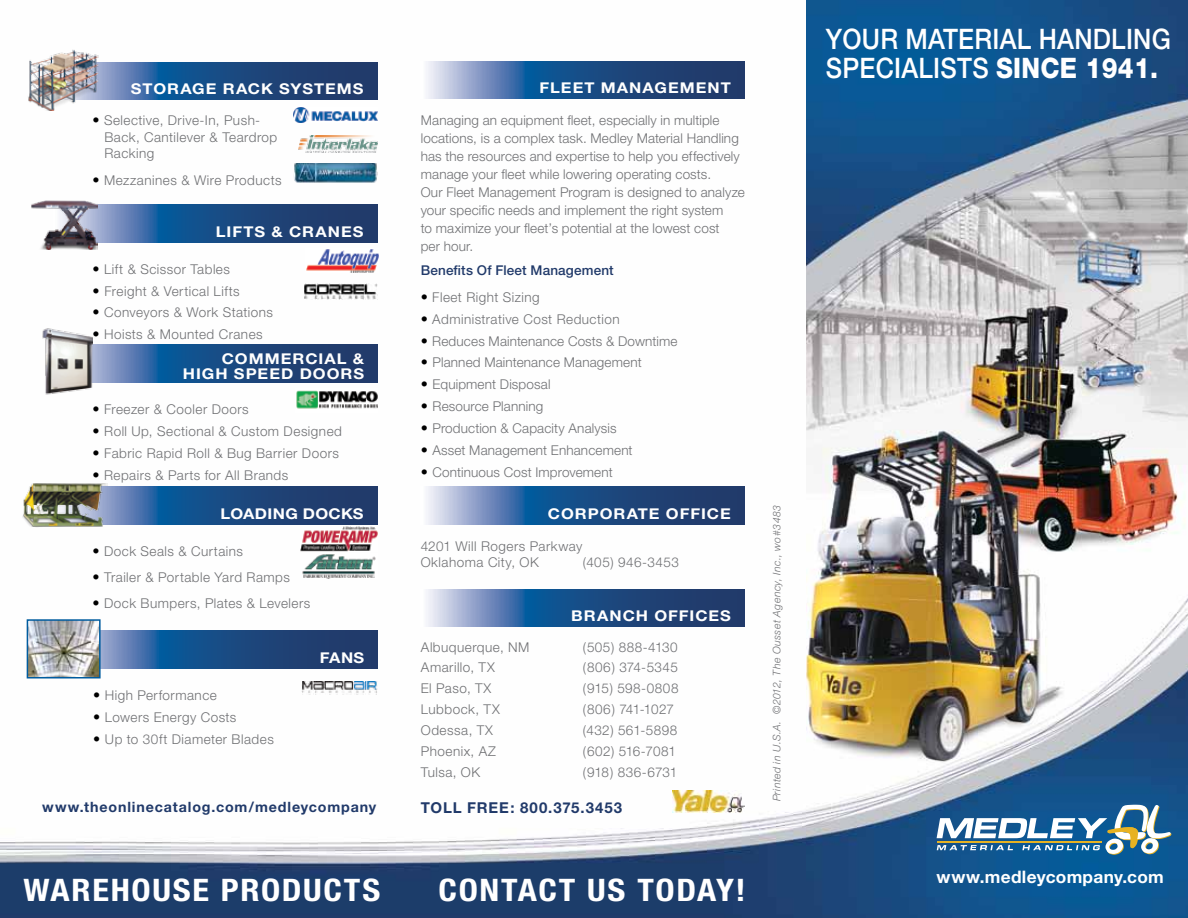
<style>
.page{position:relative;width:1188px;height:918px;background:#fff}
.page>*{position:absolute;margin:0;border:0;box-sizing:border-box;transform-origin:0 0}
.t1{font:700 condensed 31.05px "Helvetica Neue";letter-spacing:.05em;color:#fff;scale:1.11 1}
.t2{font:500 28.2px/29.2px "Helvetica Neue";letter-spacing:.01em;color:#fff;scale:.89 1}
.t3{font:700 17.25px "Helvetica Neue";color:#fff}
.t4{font:700 15px "Helvetica Neue";letter-spacing:.07em;color:#213a6a}
.t5{font:700 14.85px/15px "Helvetica Neue";letter-spacing:.06em;color:#fff;text-align:right;scale:1.11 1}
.t6{font:700 14.85px "Helvetica Neue";letter-spacing:.02em;color:#fff;scale:1.11 1}
.t7{font:700 14.25px "Helvetica Neue";letter-spacing:.06em;color:#213a6a}
.t8{font:300 13.5px/18px "Helvetica Neue";letter-spacing:.02em;color:#6f7073}
.t9{font:300 13.5px "Helvetica Neue";color:#6f7073}
.t10{font:500 13.5px "Helvetica Neue";letter-spacing:.015em;color:#213a6a}
.t11{font:300 13.5px "Helvetica Neue";letter-spacing:-.005em;color:#6f7073}
.t12{font:300 13.5px "Helvetica Neue";letter-spacing:.04em;color:#6f7073}
.t13{font:italic 300 10.5px "Helvetica Neue";letter-spacing:.03em;color:#6f7073}
.s1{font-size:14.25px;color:#000}
.s2{font-weight:800}
</style>
<div class="page">
<img style="left:0;top:0;width:807px;height:918px">
<img style="left:807px;top:0;width:381px;height:918px">
<img style="left:673px;top:790px;width:71px;height:23px">
<svg style="left:100px;top:62px;width:277px;height:38px;background:#285288"></svg>
<svg style="left:97px;top:205px;width:280px;height:37px;background:#2a5389"></svg>
<img style="left:293px;top:107px;width:84px;height:16px">
<img style="left:305px;top:249px;width:73px;height:23px">
<svg style="left:93px;top:345px;width:284px;height:37px;background:#2c558a"></svg>
<svg style="left:107px;top:487px;width:270px;height:37px;background:#255086"></svg>
<img style="left:295px;top:389px;width:82px;height:24px">
<img style="left:301px;top:526px;width:76px;height:25px">
<img style="left:301px;top:553px;width:76px;height:25px">
<img style="left:30px;top:200px;width:67px;height:50px">
<img style="left:298px;top:135px;width:80px;height:17px">
<img style="left:20px;top:326px;width:73px;height:72px">
<img style="left:23px;top:482px;width:84px;height:45px">
<img style="left:27px;top:48px;width:73px;height:63px">
<img style="left:305px;top:283px;width:72px;height:16px">
<img style="left:293px;top:164px;width:85px;height:18px">
<svg style="left:101px;top:631px;width:277px;height:37px;background:#285288"></svg>
<img style="left:301px;top:681px;width:76px;height:14px">
<svg style="left:421px;top:61px;width:323px;height:38px;background:#406596"></svg>
<svg style="left:421px;top:487px;width:323px;height:37px;background:#406596"></svg>
<svg style="left:421px;top:589px;width:324px;height:38px;background:#416696"></svg>
<img style="left:30px;top:622px;width:68px;height:54px">
<div style="left:27px;top:619px;width:74px;height:60px;border:2px solid #005c9f"></div>
<svg style="left:937px;top:805px;width:234px;height:50px"></svg>
<hr style="left:937px;top:841px;width:165px;height:1px;background:#e7b222">
<p class="t5" style="left:131px;top:81px;width:211px">STORAGE RACK SYSTEMS</p>
<p class="t8" style="left:104px;top:112px;width:174px;line-height:16.5px;text-indent:-12px"><span class="s1">•</span> Selective, Drive-In, Push-<br>Back, Cantilever &amp; Teardrop<br>Racking</p>
<p class="t8" style="left:92px;top:170px;width:191px"><span class="s1">•</span> Mezzanines &amp; Wire Products</p>
<p class="t5" style="left:216px;top:223px;width:134px">LIFTS &amp; CRANES</p>
<p class="t8" style="left:93px;top:260px;width:139px"><span class="s1">•</span> Lift &amp; Scissor Tables</p>
<p class="t8" style="left:93px;top:281px;width:149px"><span class="s1">•</span> Freight &amp; Vertical Lifts</p>
<p class="t8" style="left:93px;top:303px;width:182px"><span class="s1">•</span> Conveyors &amp; Work Stations</p>
<p class="t8" style="left:93px;top:325px;width:172px"><span class="s1">•</span> Hoists &amp; Mounted Cranes</p>
<p class="t5" style="left:183px;top:351px;width:165px">COMMERCIAL &amp;<br>HIGH SPEED DOORS</p>
<p class="t8" style="left:92px;top:400px;width:158px"><span class="s1">•</span> Freezer &amp; Cooler Doors</p>
<p class="t8" style="left:92px;top:422px;width:251px"><span class="s1">•</span> Roll Up, Sectional &amp; Custom Designed</p>
<p class="t8" style="left:92px;top:444px;width:248px"><span class="s1">•</span> Fabric Rapid Roll &amp; Bug Barrier Doors</p>
<p class="t8" style="left:92px;top:466px;width:197px"><span class="s1">•</span> Repairs &amp; Parts for All Brands</p>
<p class="t6" style="left:221px;top:504px;width:130px">LOADING DOCKS</p>
<p class="t8" style="left:92px;top:542px;width:152px"><span class="s1">•</span> Dock Seals &amp; Curtains</p>
<p class="t8" style="left:92px;top:568px;width:199px"><span class="s1">•</span> Trailer &amp; Portable Yard Ramps</p>
<p class="t8" style="left:92px;top:594px;width:219px"><span class="s1">•</span> Dock Bumpers, Plates &amp; Levelers</p>
<p class="t8" style="left:93px;top:686px;width:125px"><span class="s1">•</span> High Performance</p>
<p class="t8" style="left:93px;top:708px;width:145px"><span class="s1">•</span> Lowers Energy Costs</p>
<p class="t8" style="left:93px;top:730px;width:182px"><span class="s1">•</span> Up to 30ft Diameter Blades</p>
<p class="t5" style="left:320px;top:650px;width:41px">FANS</p>
<p class="t5" style="left:540px;top:80px;width:174px">FLEET MANAGEMENT</p>
<p class="t8" style="left:421px;top:111px;width:326px">Managing an equipment fleet, especially in multiple locations, is a complex task. Medley Material Handling has the resources and expertise to help you effectively manage your fleet while lowering operating costs.<br>Our Fleet Management Program is designed to analyze your specific needs and implement the right system<br>to maximize your fleet’s potential at the lowest cost<br>per hour.</p>
<p class="t10" style="left:421px;top:263px;width:194px">Benefits Of Fleet Management</p>
<p class="t8" style="left:421px;top:288px;width:120px"><span class="s1">•</span> Fleet Right Sizing</p>
<p class="t8" style="left:421px;top:310px;width:200px"><span class="s1">•</span> Administrative Cost Reduction</p>
<p class="t8" style="left:421px;top:331px;width:258px"><span class="s1">•</span> Reduces Maintenance Costs &amp; Downtime</p>
<p class="t8" style="left:421px;top:353px;width:222px"><span class="s1">•</span> Planned Maintenance Management</p>
<p class="t8" style="left:421px;top:375px;width:131px"><span class="s1">•</span> Equipment Disposal</p>
<p class="t8" style="left:421px;top:397px;width:124px"><span class="s1">•</span> Resource Planning</p>
<p class="t8" style="left:421px;top:419px;width:197px"><span class="s1">•</span> Production &amp; Capacity Analysis</p>
<p class="t8" style="left:421px;top:441px;width:213px"><span class="s1">•</span> Asset Management Enhancement</p>
<p class="t8" style="left:421px;top:463px;width:194px"><span class="s1">•</span> Continuous Cost Improvement</p>
<p class="t5" style="left:548px;top:506px;width:166px">CORPORATE OFFICE</p>
<p class="t8" style="left:421px;top:537px;width:163px;line-height:16.5px">4201 Will Rogers Parkway<br>Oklahoma City, OK</p>
<p class="t8" style="left:583px;top:553px;width:98px">(405) 946-3453</p>
<p class="t5" style="left:571px;top:608px;width:146px">BRANCH OFFICES</p>
<p class="t8" style="left:421px;top:637px;width:110px">Albuquerque, NM</p>
<p class="t8" style="left:583px;top:637px;width:96px">(505) 888-4130</p>
<p class="t8" style="left:421px;top:658px;width:75px">Amarillo, TX</p>
<p class="t8" style="left:583px;top:658px;width:97px">(806) 374-5345</p>
<p class="t8" style="left:421px;top:679px;width:72px">El Paso, TX</p>
<p class="t8" style="left:583px;top:679px;width:97px">(915) 598-0808</p>
<p class="t8" style="left:421px;top:700px;width:80px">Lubbock, TX</p>
<p class="t9" style="left:583px;top:701px;width:93px">(806) 741-1027</p>
<p class="t12" style="left:421px;top:722px;width:74px">Odessa, TX</p>
<p class="t8" style="left:583px;top:721px;width:96px">(432) 561-5898</p>
<p class="t8" style="left:421px;top:742px;width:77px">Phoenix, AZ</p>
<p class="t11" style="left:583px;top:743px;width:95px">(602) 516-7081</p>
<p class="t8" style="left:421px;top:762px;width:61px">Tulsa, OK</p>
<p class="t9" style="left:583px;top:763px;width:96px">(918) 836-6731</p>
<p class="t7" style="left:42px;top:798px;width:336px">WWW.THEONLINECATALOG.COM/MEDLEYCOMPANY</p>
<p class="t4" style="left:421px;top:798px;width:58px">TOLL FREE</p>
<p class="t4" style="left:510px;top:798px;width:113px">: 800.375.3453</p>
<h1 class="t1" style="left:24px;top:872px;width:323px">WAREHOUSE PRODUCTS</h1>
<h1 class="t1" style="left:439px;top:872px;width:198px">CONTACT US TODA</h1>
<h1 class="t1" style="left:716px;top:872px;width:28px">Y!</h1>
<p class="t13" style="left:770px;top:801px;width:298px;rotate:-90deg">Printed in U.S.A. ©2012, The Ousset Agency, Inc., wo#3483</p>
<h2 class="t2" style="left:826px;top:24px;width:389px">YOUR MATERIAL HANDLING<br>SPECIALISTS <span class="s2">SINCE 1941.</span></h2>
<p class="t3" style="left:937px;top:866px;width:229px">WWW.MEDLEYCOMPANY.COM</p>
</div>
